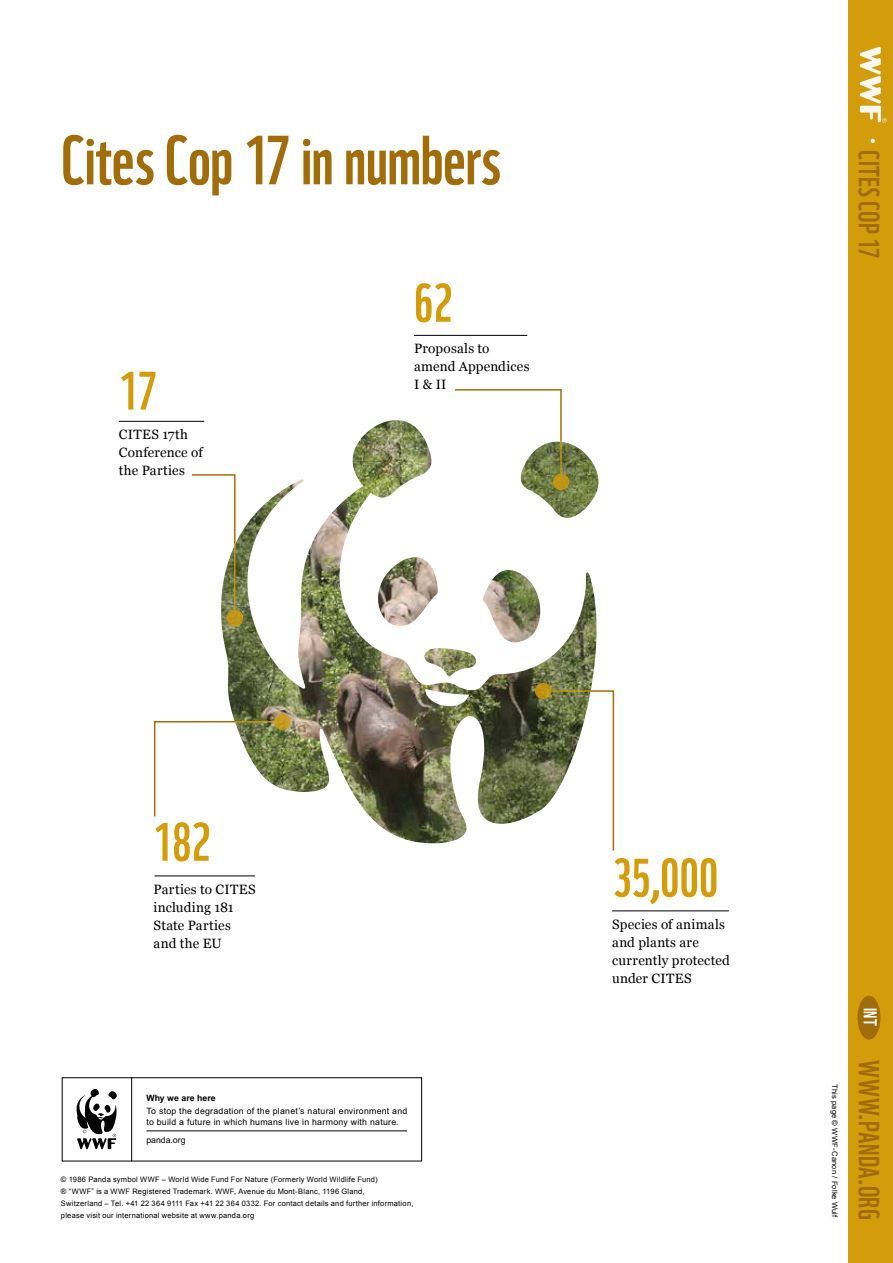
<style>
.page{position:relative;width:893px;height:1263px;background:#fff}
.page>*{position:absolute;margin:0;border:0;box-sizing:border-box;transform-origin:0 0}
.t1{font:67.5px "WWF";letter-spacing:-.01em;color:#a16d0b}
.t2{font:52.5px "WWF";color:#d39c0a}
.t3{font:28.5px "WWF";letter-spacing:.01em;color:#a16d0b}
.t4{font:18.15px "WWF";color:#fff}
.t5{font:13.5px/18px "Georgia";letter-spacing:.015em;color:#000}
.t6{font:8.7px/10.9px "Arial";letter-spacing:.03em;color:#000}
.t7{font:700 8.7px "Arial";letter-spacing:.005em;color:#000}
.t8{font:8.7px "Arial";letter-spacing:-.005em;color:#000}
.t9{font:7.5px/12px "Arial";letter-spacing:.03em;color:#000}
</style>
<div class="page">
<img style="left:221px;top:420px;width:378px;height:423px">
<div style="left:848px;top:0;width:45px;height:1263px;background:#d39c0a"></div>
<hr style="left:119px;top:421px;width:85px;height:1px;background:#000">
<hr style="left:154px;top:875px;width:101px;height:1px;background:#000">
<hr style="left:612px;top:910px;width:117px;height:1px;background:#000">
<div style="left:62px;top:1077px;width:360px;height:84px;border:1px solid #000"></div>
<hr style="left:146px;top:1130px;width:261px;height:1px;background:#000">
<hr style="left:131px;top:1077px;width:1px;height:84px;background:#000">
<svg style="left:76px;top:1089px;width:41px;height:60px"></svg>
<svg style="left:860px;top:47px;width:27px;height:76px"></svg>
<svg style="left:191px;top:473px;width:45px;height:72px"></svg>
<svg style="left:453px;top:389px;width:109px;height:54px"></svg>
<svg style="left:589px;top:689px;width:26px;height:162px"></svg>
<svg style="left:153px;top:720px;width:84px;height:98px"></svg>
<svg style="left:274px;top:713px;width:16px;height:17px"></svg>
<div style="left:227px;top:610px;width:16px;height:16px;background:#c09618;border-radius:50%"></div>
<div style="left:553px;top:474px;width:16px;height:16px;background:#be9415;border-radius:50%"></div>
<div style="left:535px;top:683px;width:16px;height:16px;background:#bd9216;border-radius:50%"></div>
<hr style="left:235px;top:721px;width:39px;height:1px;background:#d39c0a">
<hr style="left:234px;top:544px;width:1px;height:66px;background:#d39c0a">
<hr style="left:560px;top:442px;width:2px;height:32px;background:#d39c0a">
<hr style="left:551px;top:690px;width:40px;height:2px;background:#d39c0a">
<hr style="left:414px;top:335px;width:113px;height:1px;background:#000">
<div style="left:857px;top:996px;width:23px;height:44px;background:#a16d0b;border-radius:50%"></div>
<h1 class="t1" style="left:61px;top:107px;width:441px">Cites Cop 17 in numbers</h1>
<h2 class="t2" style="left:119px;top:350px;width:40px">17</h2>
<h3 class="t5" style="left:119px;top:426px;width:85px">CITES 17th<br>Conference of the Parties</h3>
<h2 class="t2" style="left:414px;top:262px;width:40px">62</h2>
<h3 class="t5" style="left:414px;top:340px;width:117px">Proposals to amend Appendices<br>I &amp; II</h3>
<h3 class="t3" style="left:891px;top:136px;width:124px;rotate:90deg"><sup>•</sup> CITES COP 17</h3>
<h2 class="t2" style="left:153px;top:801px;width:60px">182</h2>
<h3 class="t5" style="left:154px;top:881px;width:104px">Parties to CITES including 181<br>State Parties and the EU</h3>
<p class="t7" style="left:146px;top:1092px;width:71px">Why we are here</p>
<p class="t8" style="left:146px;top:1134px;width:41px">panda.org</p>
<p class="t6" style="left:146px;top:1105px;width:263px">To stop the degradation of the planet’s natural environment and to build a future in which humans live in harmony with nature.</p>
<p class="t9" style="left:61px;top:1173px;width:354px">© 1986 Panda symbol WWF – World Wide Fund For Nature (Formerly World Wildlife Fund)<br>® “WWF” is a WWF Registered Trademark. WWF, Avenue du Mont-Blanc, 1196 Gland,<br>Switzerland – Tel. +41 22 364 9111 Fax +41 22 364 0332. For contact details and further information, please visit our international website at www.panda.org</p>
<h2 class="t2" style="left:612px;top:837px;width:107px">35,000</h2>
<h3 class="t5" style="left:612px;top:916px;width:119px">Species of animals and plants are currently protected under CITES</h3>
<p class="t9" style="left:841px;top:1084px;width:135px;rotate:90deg">This page © WWF-Canon / Folke Wulf</p>
<h3 class="t4" style="left:884px;top:1008px;width:19px;rotate:90deg">INT</h3>
<h3 class="t3" style="left:891px;top:1060px;width:161px;rotate:90deg">WWW.PANDA.ORG</h3>
</div>
